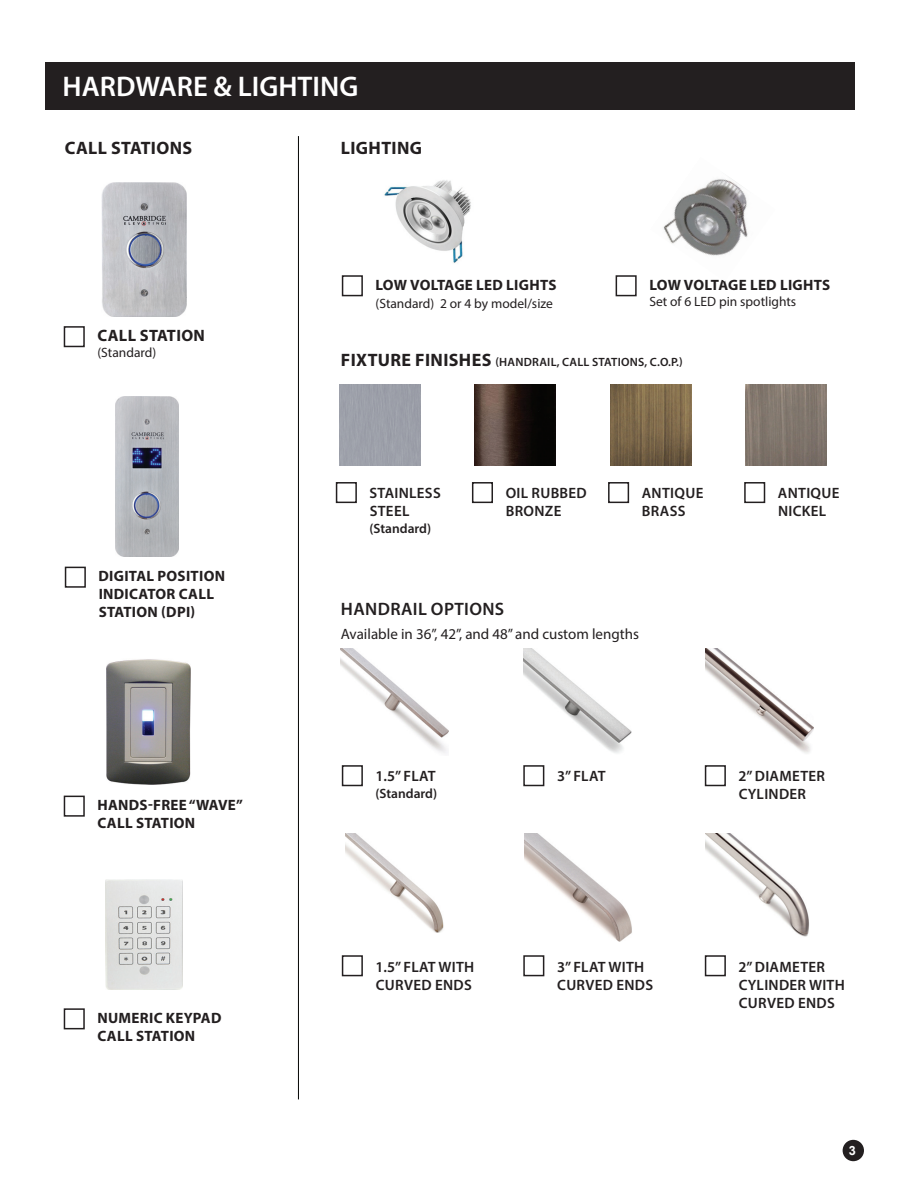
<style>
.page{position:relative;width:918px;height:1188px;background:#fff}
.page>*{position:absolute;margin:0;border:0;box-sizing:border-box;transform-origin:0 0}
.t1{font:600 28.5px "Myriad Pro";color:#fff}
.t2{font:700 18px "Myriad Pro";letter-spacing:.02em;color:#231f20}
.t3{font:600 18px "Myriad Pro";letter-spacing:.02em;color:#231f20}
.t4{font:700 16.5px "Myriad Pro";letter-spacing:.02em;color:#231f20}
.t5{font:600 15px/18px "Myriad Pro";letter-spacing:.02em;color:#231f20}
.t6{font:700 15px/18px "Myriad Pro";letter-spacing:.02em;color:#231f20}
.t7{font:15px "Myriad Pro";color:#231f20}
.t8{font:13.5px "Myriad Pro";color:#231f20}
.t9{font:600 13.5px "Myriad Pro";color:#231f20}
.t10{font:700 12.75px "Arial";color:#fff}
.t11{font:600 12px "Myriad Pro";letter-spacing:.02em;color:#231f20}
.s1{font-weight:700;font-size:18px}
</style>
<div class="page">
<div style="left:843px;top:1140px;width:21px;height:21px;background:#231f20;border-radius:50%"></div>
<img style="left:474px;top:385px;width:81px;height:81px">
<div style="left:45px;top:63px;width:810px;height:47px;background:#231f20"></div>
<div style="left:342px;top:275px;width:21px;height:21px;border:2px solid #231f20"></div>
<div style="left:616px;top:275px;width:21px;height:21px;border:2px solid #231f20"></div>
<div style="left:64px;top:326px;width:21px;height:21px;border:2px solid #231f20"></div>
<div style="left:65px;top:567px;width:21px;height:21px;border:2px solid #231f20"></div>
<div style="left:64px;top:796px;width:21px;height:21px;border:2px solid #231f20"></div>
<div style="left:64px;top:1008px;width:21px;height:21px;border:2px solid #231f20"></div>
<hr style="left:298px;top:136px;width:1px;height:963px;background:#040503">
<div style="left:336px;top:482px;width:21px;height:21px;border:2px solid #231f20"></div>
<div style="left:472px;top:482px;width:21px;height:21px;border:2px solid #231f20"></div>
<div style="left:608px;top:482px;width:21px;height:21px;border:2px solid #231f20"></div>
<div style="left:744px;top:482px;width:21px;height:21px;border:2px solid #231f20"></div>
<div style="left:342px;top:765px;width:21px;height:21px;border:2px solid #231f20"></div>
<div style="left:523px;top:765px;width:21px;height:21px;border:2px solid #231f20"></div>
<div style="left:705px;top:765px;width:21px;height:21px;border:2px solid #231f20"></div>
<div style="left:342px;top:955px;width:21px;height:21px;border:2px solid #231f20"></div>
<div style="left:523px;top:955px;width:21px;height:21px;border:2px solid #231f20"></div>
<div style="left:705px;top:955px;width:21px;height:21px;border:2px solid #231f20"></div>
<img style="left:102px;top:183px;width:84px;height:134px">
<img style="left:116px;top:396px;width:62px;height:161px">
<img style="left:107px;top:659px;width:83px;height:125px">
<img style="left:105px;top:879px;width:78px;height:111px">
<img style="left:384px;top:180px;width:87px;height:83px">
<img style="left:610px;top:385px;width:81px;height:81px">
<img style="left:745px;top:384px;width:81px;height:81px">
<div style="left:339px;top:385px;width:81px;height:81px;background:#9da0a9"></div>
<img style="left:345px;top:834px;width:99px;height:99px">
<img style="left:341px;top:648px;width:108px;height:105px">
<img style="left:705px;top:834px;width:104px;height:103px">
<img style="left:705px;top:648px;width:108px;height:106px">
<img style="left:524px;top:648px;width:108px;height:105px">
<img style="left:525px;top:834px;width:107px;height:108px">
<img style="left:663px;top:179px;width:85px;height:77px">
<h1 class="t1" style="left:63px;top:68px;width:297px">HARDWARE &amp; LIGHTING</h1>
<p class="t2" style="left:65px;top:136px;width:129px">CALL STATIONS</p>
<p class="t4" style="left:97px;top:324px;width:109px">CALL STATION</p>
<p class="t8" style="left:97px;top:344px;width:60px">(Standard)</p>
<p class="t6" style="left:99px;top:567px;width:128px">DIGITAL POSITION<br>INDICATOR CALL<br>STATION (DPI)</p>
<p class="t6" style="left:97px;top:796px;width:147px">HANDS-FREE “WAVE”<br>CALL STATION</p>
<p class="t6" style="left:97px;top:1008px;width:126px">NUMERIC KEYPAD<br>CALL STATION</p>
<p class="t2" style="left:341px;top:136px;width:83px">LIGHTING</p>
<p class="t6" style="left:376px;top:275px;width:182px">LOW VOLTAGE LED LIGHTS</p>
<p class="t8" style="left:376px;top:295px;width:179px">(Standard) 2 or 4 by model/size</p>
<p class="t6" style="left:649px;top:275px;width:182px">LOW VOLTAGE LED LIGHTS</p>
<p class="t8" style="left:649px;top:293px;width:148px">Set of 6 LED pin spotlights</p>
<p class="t11" style="left:341px;top:354px;width:343px"><span class="s1">FIXTURE FINISHES</span> (HANDRAIL, CALL STATIONS, C.O.P.)</p>
<p class="t5" style="left:370px;top:484px;width:73px">STAINLESS<br>STEEL</p>
<p class="t9" style="left:370px;top:519px;width:63px">(Standard)</p>
<p class="t5" style="left:506px;top:484px;width:83px">OIL RUBBED<br>BRONZE</p>
<p class="t5" style="left:642px;top:484px;width:63px">ANTIQUE<br>BRASS</p>
<p class="t5" style="left:778px;top:484px;width:63px">ANTIQUE<br>NICKEL</p>
<p class="t3" style="left:341px;top:597px;width:165px">HANDRAIL OPTIONS</p>
<p class="t7" style="left:341px;top:625px;width:300px">Available in 36”, 42”, and 48” and custom lengths</p>
<p class="t5" style="left:376px;top:767px;width:62px">1.5” FLAT</p>
<p class="t9" style="left:376px;top:785px;width:63px">(Standard)</p>
<p class="t5" style="left:557px;top:767px;width:50px">3” FLAT</p>
<p class="t5" style="left:739px;top:767px;width:88px">2” DIAMETER<br>CYLINDER</p>
<p class="t5" style="left:376px;top:957px;width:100px">1.5” FLAT WITH<br>CURVED ENDS</p>
<p class="t5" style="left:557px;top:957px;width:98px">3” FLAT WITH<br>CURVED ENDS</p>
<p class="t5" style="left:739px;top:957px;width:108px">2” DIAMETER<br>CYLINDER WITH<br>CURVED ENDS</p>
<p class="t10" style="left:849px;top:1142px;width:9px">3</p>
</div>
